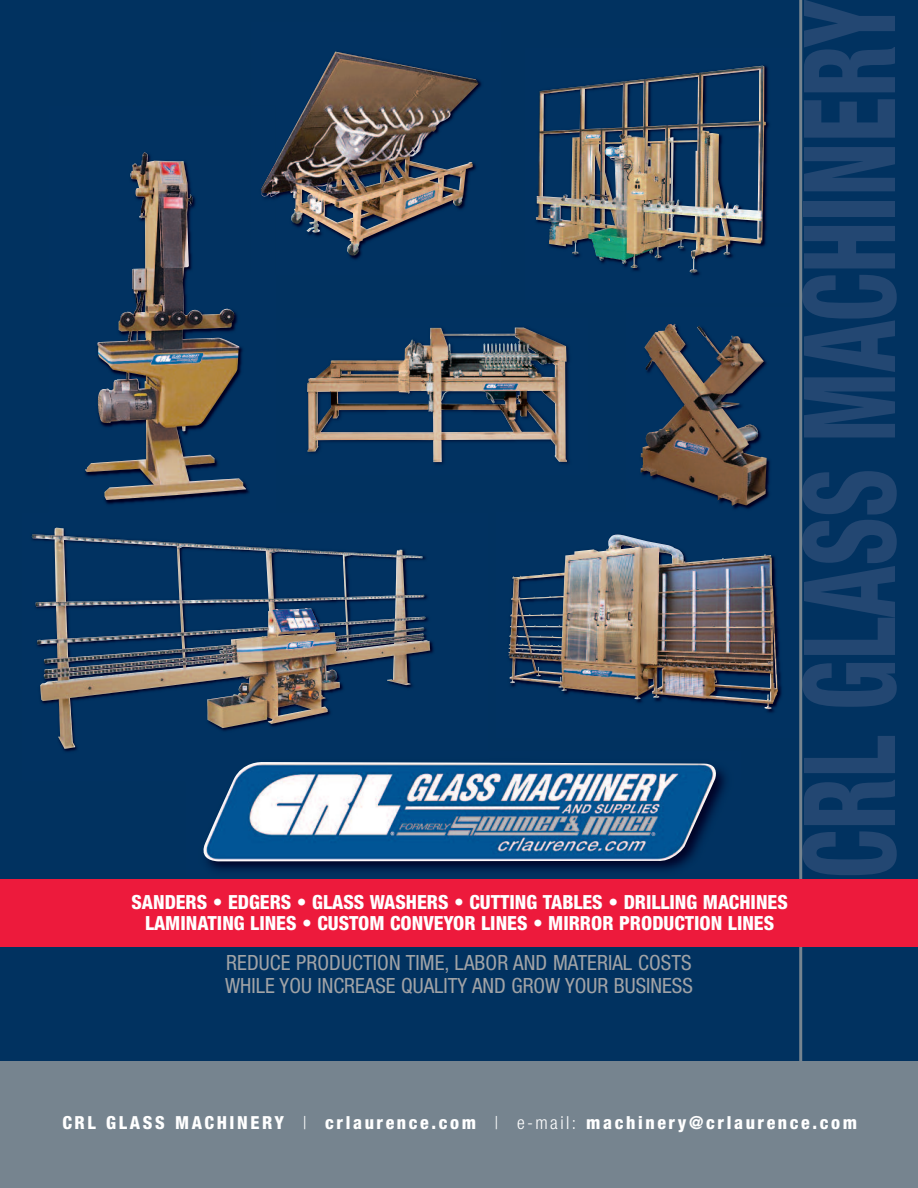
<style>
.page{position:relative;width:918px;height:1188px;background:#fff}
.page>*{position:absolute;margin:0;border:0;box-sizing:border-box;transform-origin:0 0}
.t1{font:800 condensed 127.5px "Helvetica Neue";color:#234772;scale:.71 1}
.t2{font:condensed 21px/22.5px "Helvetica Neue";color:#a1a3a6}
.t3{font:800 condensed 19.5px/21px "Helvetica Neue";color:#fff;text-align:center}
.t4{font:800 condensed 18px "Helvetica Neue";letter-spacing:.145em;color:#fff}
.s1{font-weight:300}
</style>
<div class="page">
<div style="left:0;top:0;width:918px;height:1066px;background:#013260"></div>
<div style="left:0;top:1061px;width:918px;height:127px;background:#76848f"></div>
<img style="left:275px;top:52px;width:204px;height:204px">
<img style="left:261px;top:164px;width:14px;height:33px">
<img style="left:85px;top:152px;width:161px;height:348px">
<img style="left:640px;top:453px;width:142px;height:260px">
<img style="left:509px;top:534px;width:269px;height:175px">
<img style="left:32px;top:528px;width:398px;height:221px">
<img style="left:641px;top:324px;width:126px;height:182px">
<img style="left:536px;top:66px;width:230px;height:207px">
<img style="left:430px;top:327px;width:139px;height:137px">
<img style="left:307px;top:328px;width:260px;height:134px">
<img style="left:186px;top:768px;width:555px;height:112px">
<img style="left:203px;top:762px;width:514px;height:99px">
<hr style="left:799px;top:0;width:3px;height:1061px;background:#76848f">
<div style="left:0;top:880px;width:918px;height:67px;background:#ed1a3c"></div>
<p class="t3" style="left:131px;top:893px;width:658px">SANDERS • EDGERS • GLASS WASHERS • CUTTING TABLES • DRILLING MACHINES<br>LAMINATING LINES • CUSTOM CONVEYOR LINES • MIRROR PRODUCTION LINES</p>
<p class="t2" style="left:225px;top:954px;width:469px">REDUCE PRODUCTION TIME, LABOR AND MATERIAL COSTS<br>WHILE YOU INCREASE QUALITY AND GROW YOUR BUSINESS</p>
<h1 class="t1" style="left:804px;top:878px;width:1240px;rotate:-90deg">CRL GLASS MACHINERY</h1>
<p class="t4" style="left:62px;top:1116px;width:796px">CRL GLASS MACHINERY <span class="s1">|</span> crlaurence.com <span class="s1">| e-mail:</span> machinery@crlaurence.com</p>
</div>
